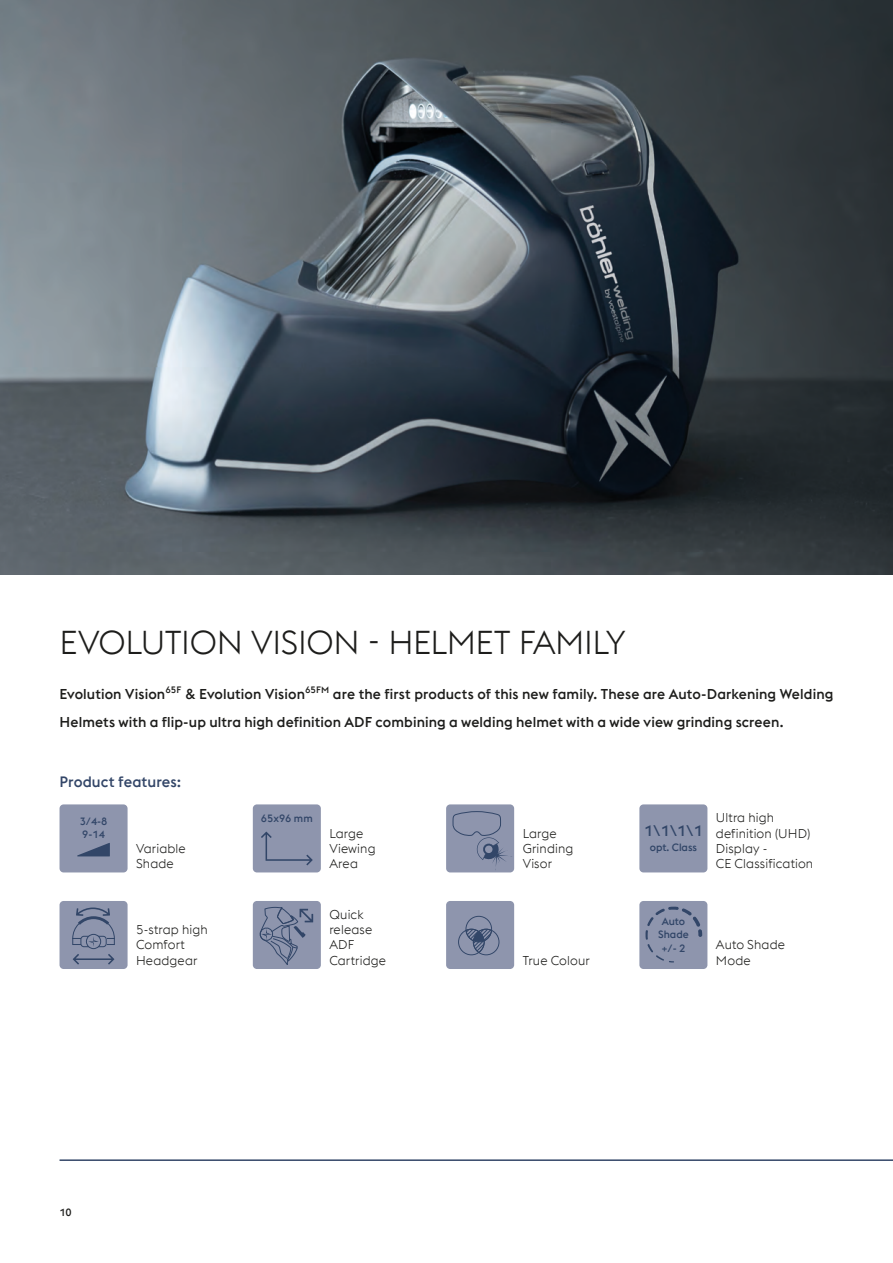
<style>
.page{position:relative;width:893px;height:1263px;background:#fff}
.page>*{position:absolute;margin:0;border:0;box-sizing:border-box;transform-origin:0 0}
.t1{font:300 33px "voestalpine";letter-spacing:-.01em;color:#1d1d1b}
.t2{font:500 15.3px "voestalpine";color:#324668}
.t3{font:500 15px "voestalpine";letter-spacing:.005em;color:#334668}
.t4{font:500 14.25px/28.5px "voestalpine";letter-spacing:.005em;color:#1d1d1b}
.t5{font:300 12.75px/15.3px "voestalpine";letter-spacing:.01em;color:#1d1d1b}
.t6{font:500 10.5px/13.5px "voestalpine";color:#324668}
.t7{font:500 10.5px "voestalpine";color:#1d1d1b}
</style>
<div class="page">
<hr style="left:60px;top:1159px;width:833px;height:2px;background:#334668">
<img style="left:0;top:0;width:893px;height:574px">
<div style="left:60px;top:804px;width:68px;height:68px;background:#8e95ad;border-radius:4px"></div>
<svg style="left:77px;top:843px;width:33px;height:13px"></svg>
<div style="left:253px;top:804px;width:68px;height:68px;background:#8e95ad;border-radius:4px"></div>
<svg style="left:261px;top:832px;width:52px;height:33px"></svg>
<div style="left:446px;top:804px;width:68px;height:68px;background:#8e95ad;border-radius:4px"></div>
<svg style="left:452px;top:811px;width:60px;height:59px"></svg>
<div style="left:639px;top:804px;width:68px;height:68px;background:#8e95ad;border-radius:4px"></div>
<div style="left:60px;top:901px;width:68px;height:68px;background:#8e95ad;border-radius:4px"></div>
<div style="left:86px;top:934px;width:15px;height:15px;border:1px solid #324668;border-radius:50%"></div>
<svg style="left:72px;top:907px;width:43px;height:40px"></svg>
<svg style="left:73px;top:954px;width:41px;height:10px"></svg>
<div style="left:253px;top:901px;width:68px;height:68px;background:#8e95ad;border-radius:4px"></div>
<svg style="left:254px;top:901px;width:59px;height:64px"></svg>
<div style="left:446px;top:901px;width:68px;height:68px;background:#8e95ad;border-radius:4px"></div>
<svg style="left:458px;top:916px;width:41px;height:39px"></svg>
<div style="left:639px;top:901px;width:68px;height:68px;background:#8e95ad;border-radius:4px"></div>
<svg style="left:645px;top:906px;width:57px;height:56px"></svg>
<h1 class="t1" style="left:60px;top:623px;width:568px">EVOLUTION VISION - HELMET FAMILY</h1>
<p class="t4" style="left:60px;top:679px;width:775px">Evolution Vision<sup>65F</sup> &amp; Evolution Vision<sup>65FM</sup> are the first products of this new family. These are Auto-Darkening Welding<br>Helmets with a flip-up ultra high definition ADF combining a welding helmet with a wide view grinding screen.</p>
<p class="t3" style="left:60px;top:772px;width:123px">Product features:</p>
<p class="t6" style="left:80px;top:814px;width:29px">3/4-8<br>9-14</p>
<p class="t5" style="left:136px;top:841px;width:51px">Variable<br>Shade</p>
<p class="t5" style="left:136px;top:922px;width:73px">5-strap high<br>Comfort<br>Headgear</p>
<p class="t6" style="left:261px;top:811px;width:53px">65x96 mm</p>
<p class="t5" style="left:329px;top:825px;width:48px">Large<br>Viewing<br>Area</p>
<p class="t5" style="left:523px;top:825px;width:52px">Large<br>Grinding<br>Visor</p>
<p class="t2" style="left:644px;top:821px;width:60px">1\1\1\1</p>
<p class="t6" style="left:650px;top:841px;width:49px">opt. Class</p>
<p class="t5" style="left:716px;top:810px;width:99px">Ultra high definition (UHD)<br>Display -<br>CE Classification</p>
<p class="t5" style="left:329px;top:907px;width:58px">Quick release<br>ADF<br>Cartridge</p>
<p class="t5" style="left:523px;top:953px;width:69px">True Colour</p>
<p class="t6" style="left:658px;top:914px;width:32px;text-align:center">Auto<br>Shade +/- 2</p>
<p class="t5" style="left:716px;top:937px;width:71px">Auto Shade<br>Mode</p>
<p class="t7" style="left:60px;top:1206px;width:14px">10</p>
</div>
